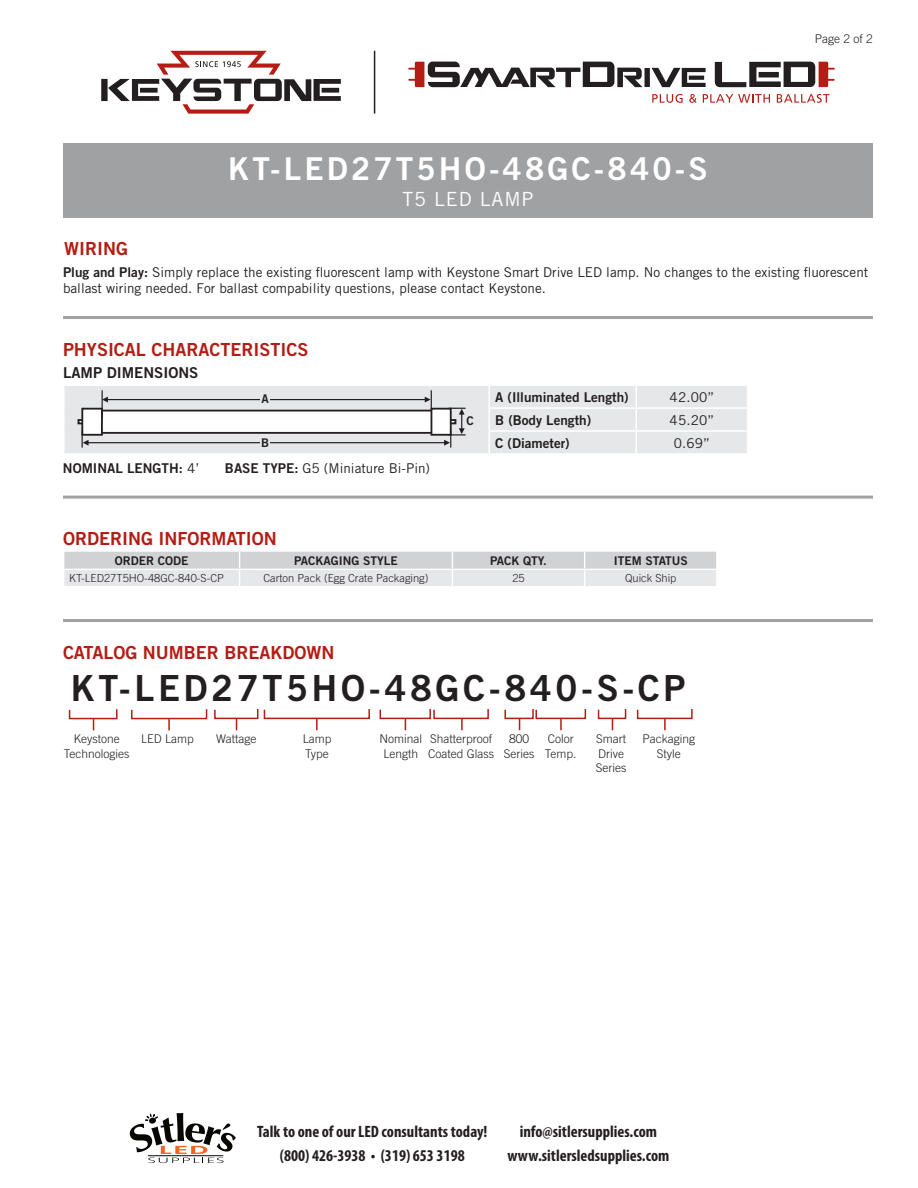
<style>
.page{position:relative;width:918px;height:1188px;background:#fff}
.page>*{position:absolute;margin:0;border:0;box-sizing:border-box;transform-origin:0 0}
.t1{font:36px "Trade Gothic Bold Two";letter-spacing:.1em;color:#231f20}
.t2{font:31.5px "Trade Gothic Bold Two";letter-spacing:.1em;color:#fff}
.t3{font:19.5px "Trade Gothic";letter-spacing:.05em;color:#fff}
.t4{font:18px "Trade Gothic Bold Two";color:#b41d15}
.About_Body{font:700 condensed 16.5px "Myriad Pro";color:#231f20}
.t5{font:15px "Trade Gothic Bold Two";color:#231f20}
.t6{font:13.5px/16.2px "Trade Gothic";color:#231f20}
.t7{font:13.5px "Trade Gothic Bold Two";color:#231f20}
.t8{font:300 12px/14.4px "Trade Gothic";color:#231f20;text-align:center}
.t9{font:12px "Trade Gothic Bold Two";color:#231f20}
.t10{font:300 11.1px "Trade Gothic";color:#231f20}
.s1{font-family:"Trade Gothic Bold Two"}
.s2{font-family:"Trade Gothic"}
</style>
<div class="page">
<svg style="left:130px;top:1113px;width:106px;height:50px"></svg>
<hr style="left:148px;top:1155px;width:75px;height:1px;background:#080704">
<svg style="left:64px;top:551px;width:653px;height:35px;background:#dddee0"></svg>
<hr style="left:63px;top:619px;width:810px;height:3px;background:#a0a1a3">
<hr style="left:63px;top:316px;width:810px;height:3px;background:#a0a1a3">
<hr style="left:63px;top:496px;width:810px;height:3px;background:#a0a1a3">
<div style="left:63px;top:144px;width:810px;height:74px;background:#a0a1a3"></div>
<svg style="left:68px;top:709px;width:50px;height:21px"></svg>
<svg style="left:131px;top:709px;width:239px;height:21px"></svg>
<svg style="left:379px;top:709px;width:110px;height:21px"></svg>
<svg style="left:504px;top:709px;width:83px;height:21px"></svg>
<svg style="left:636px;top:709px;width:57px;height:21px"></svg>
<svg style="left:597px;top:709px;width:30px;height:21px"></svg>
<svg style="left:101px;top:51px;width:240px;height:63px"></svg>
<hr style="left:374px;top:51px;width:1px;height:63px;background:#231f20">
<svg style="left:652px;top:94px;width:31px;height:9px"></svg>
<svg style="left:689px;top:94px;width:8px;height:9px"></svg>
<svg style="left:703px;top:94px;width:67px;height:9px"></svg>
<svg style="left:777px;top:94px;width:53px;height:9px"></svg>
<svg style="left:408px;top:62px;width:298px;height:25px"></svg>
<svg style="left:715px;top:62px;width:120px;height:25px"></svg>
<div style="left:64px;top:386px;width:683px;height:67px;background:#e6e7e9"></div>
<hr style="left:488px;top:386px;width:2px;height:21px;background:#fff">
<hr style="left:636px;top:407px;width:112px;height:2px;background:#fff">
<hr style="left:636px;top:430px;width:112px;height:2px;background:#fff">
<hr style="left:488px;top:407px;width:148px;height:2px;background:#fff">
<hr style="left:488px;top:409px;width:2px;height:21px;background:#fff">
<hr style="left:488px;top:430px;width:148px;height:2px;background:#fff">
<hr style="left:488px;top:432px;width:2px;height:21px;background:#fff">
<svg style="left:636px;top:386px;width:1px;height:67px"></svg>
<div style="left:260px;top:437px;width:10px;height:12px;background:#e6e7e9"></div>
<svg style="left:78px;top:390px;width:388px;height:58px"></svg>
<div style="left:82px;top:409px;width:20px;height:26px;background:#fff"></div>
<div style="left:81px;top:408px;width:22px;height:28px;border:2px solid #231f20"></div>
<div style="left:431px;top:409px;width:20px;height:26px;background:#fff"></div>
<div style="left:431px;top:408px;width:21px;height:28px;border:2px solid #231f20"></div>
<p class="t2" style="left:228px;top:149px;width:481px">KT-LED27T5HO-48GC-840-S</p>
<p class="t3" style="left:402px;top:187px;width:133px">T5 LED LAMP</p>
<p class="t8" style="left:815px;top:31px;width:60px">Page 2 of 2</p>
<p class="t4" style="left:64px;top:238px;width:65px">WIRING</p>
<p class="t6" style="left:63px;top:264px;width:807px"><span class="s1">Plug and Play:</span> Simply replace the existing fluorescent lamp with Keystone Smart Drive LED lamp. No changes to the existing fluorescent ballast wiring needed. For ballast compability questions, please contact Keystone.</p>
<p class="t4" style="left:63px;top:339px;width:247px">PHYSICAL CHARACTERISTICS</p>
<p class="t5" style="left:63px;top:364px;width:137px">LAMP DIMENSIONS</p>
<p class="t9" style="left:262px;top:392px;width:9px">A</p>
<p class="t9" style="left:261px;top:435px;width:10px">B</p>
<p class="t7" style="left:63px;top:460px;width:138px">NOMINAL LENGTH: <span class="s2">4’</span></p>
<p class="t6" style="left:225px;top:460px;width:207px"><span class="s1">BASE TYPE:</span> G5 (Miniature Bi-Pin)</p>
<p class="t9" style="left:467px;top:414px;width:9px">C</p>
<p class="t7" style="left:495px;top:389px;width:135px">A (Illuminated Length)</p>
<p class="t6" style="left:670px;top:389px;width:46px">42.00”</p>
<p class="t7" style="left:495px;top:412px;width:97px">B (Body Length)</p>
<p class="t6" style="left:670px;top:411px;width:46px">45.20”</p>
<p class="t7" style="left:495px;top:435px;width:76px">C (Diameter)</p>
<p class="t6" style="left:674px;top:434px;width:38px">0.69”</p>
<p class="t4" style="left:63px;top:527px;width:215px">ORDERING INFORMATION</p>
<p class="t9" style="left:115px;top:553px;width:75px">ORDER CODE</p>
<p class="t9" style="left:294px;top:553px;width:105px">PACKAGING STYLE</p>
<p class="t9" style="left:490px;top:553px;width:58px">PACK QTY.</p>
<p class="t9" style="left:614px;top:553px;width:75px">ITEM STATUS</p>
<p class="t10" style="left:69px;top:572px;width:156px">KT-LED27T5HO-48GC-840-S-CP</p>
<p class="t10" style="left:263px;top:572px;width:167px">Carton Pack (Egg Crate Packaging)</p>
<p class="t10" style="left:512px;top:572px;width:14px">25</p>
<p class="t10" style="left:625px;top:572px;width:53px">Quick Ship</p>
<p class="t4" style="left:63px;top:642px;width:273px">CATALOG NUMBER BREAKDOWN</p>
<p class="t1" style="left:71px;top:666px;width:616px">KT-LED27T5HO-48GC-840-S-CP</p>
<p class="t8" style="left:64px;top:732px;width:67px">Keystone<br>Technologies</p>
<p class="t8" style="left:141px;top:732px;width:54px">LED Lamp</p>
<p class="t8" style="left:379px;top:732px;width:44px">Nominal<br>Length</p>
<p class="t8" style="left:216px;top:732px;width:42px">Wattage</p>
<p class="t8" style="left:545px;top:732px;width:33px;text-align:left">Color<br>Temp.</p>
<p class="t8" style="left:642px;top:732px;width:54px">Packaging<br>Style</p>
<p class="t8" style="left:303px;top:732px;width:30px;text-align:left">Lamp<br>Type</p>
<p class="t8" style="left:504px;top:732px;width:32px">800<br>Series</p>
<p class="t8" style="left:428px;top:732px;width:67px;text-align:left">Shatterproof<br>Coated Glass</p>
<p class="t8" style="left:596px;top:732px;width:32px;text-align:left">Smart<br>Drive<br>Series</p>
<p class="About_Body" style="left:257px;top:1121px;width:232px">Talk to one of our LED consultants today!</p>
<p class="About_Body" style="left:280px;top:1145px;width:186px">(800) 426-3938 • (319) 653 3198</p>
<p class="About_Body" style="left:520px;top:1121px;width:139px">info@sitlersupplies.com</p>
<p class="About_Body" style="left:507px;top:1145px;width:164px">www.sitlersledsupplies.com</p>
</div>
